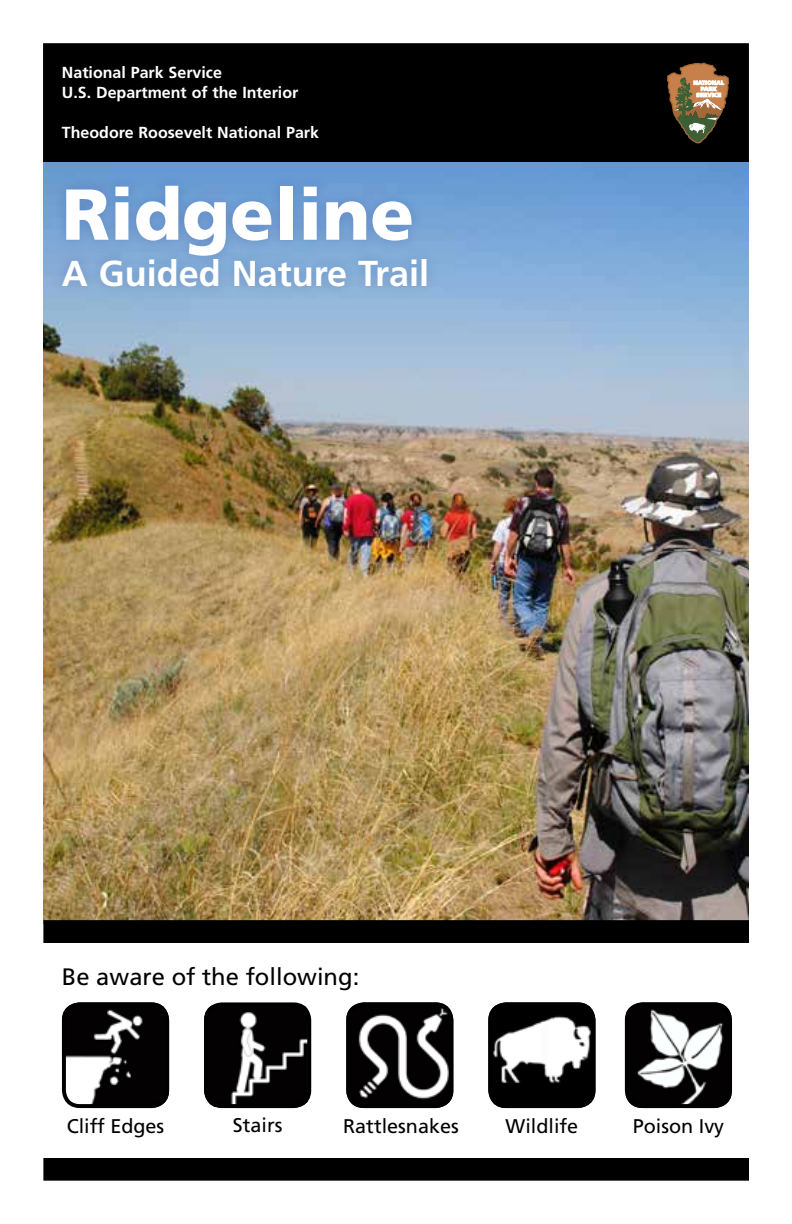
<style>
.page{position:relative;width:792px;height:1224px;background:#fff}
.page>*{position:absolute;margin:0;border:0;box-sizing:border-box;transform-origin:0 0}
.t1{font:900 72px "Frutiger LT Std";color:#fff}
.t2{font:700 36px "Frutiger LT Std";color:#fff}
.t3{font:23.8px "Frutiger LT Std";color:#000}
.t4{font:19.8px "Frutiger LT Std";color:#000}
.t5{font:700 16px/20px "Frutiger LT Std";color:#fff}
</style>
<div class="page">
<img style="left:43px;top:162px;width:706px;height:758px">
<div style="left:43px;top:920px;width:706px;height:261px;background:#000;border:4px solid #000"></div>
<div style="left:41px;top:943px;width:714px;height:215px;background:#fff"></div>
<img style="left:351px;top:1007px;width:102px;height:101px">
<div style="left:346px;top:1002px;width:107px;height:106px;border:4px solid #000;border-radius:16px"></div>
<img style="left:209px;top:1007px;width:99px;height:101px">
<div style="left:204px;top:1002px;width:107px;height:106px;border:4px solid #000;border-radius:16px"></div>
<img style="left:493px;top:1007px;width:102px;height:101px">
<div style="left:488px;top:1002px;width:107px;height:106px;border:4px solid #000;border-radius:16px"></div>
<img style="left:67px;top:1007px;width:102px;height:101px">
<div style="left:62px;top:1002px;width:107px;height:106px;border:4px solid #000;border-radius:16px"></div>
<img style="left:630px;top:1007px;width:97px;height:101px">
<div style="left:625px;top:1002px;width:107px;height:106px;border:4px solid #000;border-radius:16px"></div>
<div style="left:51px;top:173px;width:388px;height:125px;background:#25408f;opacity:.27"></div>
<div style="left:43px;top:43px;width:706px;height:119px;background:#000;border:2px solid #000"></div>
<svg style="left:667px;top:62px;width:62px;height:82px"></svg>
<p class="t5" style="left:62px;top:63px;width:238px">National Park Service<br>U.S. Department of the Interior</p>
<p class="t5" style="left:62px;top:123px;width:259px">Theodore Roosevelt National Park</p>
<h1 class="t1" style="left:62px;top:171px;width:354px">Ridgeline</h1>
<h2 class="t2" style="left:62px;top:252px;width:369px">A Guided Nature Trail</h2>
<h3 class="t3" style="left:62px;top:963px;width:299px">Be aware of the following:</h3>
<p class="t4" style="left:67px;top:1114px;width:99px">Cliff Edges</p>
<p class="t4" style="left:233px;top:1114px;width:51px">Stairs</p>
<p class="t4" style="left:343px;top:1114px;width:117px">Rattlesnakes</p>
<p class="t4" style="left:506px;top:1114px;width:74px">Wildlife</p>
<p class="t4" style="left:633px;top:1114px;width:93px">Poison Ivy</p>
</div>
